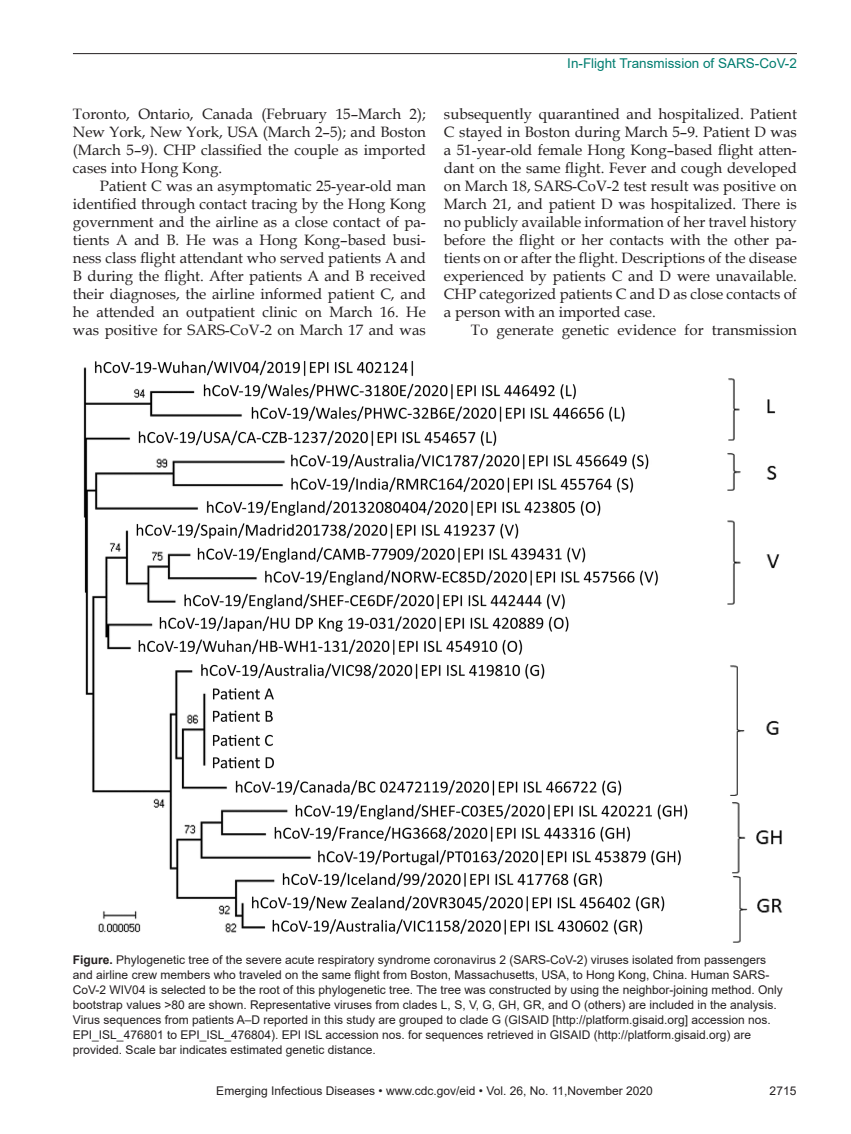
<style>
.page{position:relative;width:851px;height:1134px;background:#fff}
.page>*{position:absolute;margin:0;border:0;box-sizing:border-box;transform-origin:0 0}
.Body_Text{font:15px/18px "Book Antiqua";color:#231f20;text-align:justify}
.Running_Head{font:13.5px "Arial";color:#007d70}
.Figure_Legend{font:12px/15px "Arial";color:#231f20}
.s1{font-weight:700}
</style>
<div class="page">
<hr style="left:73px;top:53px;width:723px;height:1px;background:#231f20">
<img style="left:83px;top:360px;width:700px;height:583px">
<p class="Body_Text" style="left:73px;top:104px;width:354px">Toronto, Ontario, Canada (February 15–March 2); New York, New York, USA (March 2–5); and Boston (March 5–9). CHP classified the couple as imported cases into Hong Kong.</p>
<p class="Body_Text" style="left:73px;top:176px;width:354px;text-indent:27px">Patient C was an asymptomatic 25-year-old man identified through contact tracing by the Hong Kong government and the airline as a close contact of pa&shy;tients A and B. He was a Hong Kong–based busi&shy;ness class flight attendant who served patients A and B during the flight. After patients A and B received their diagnoses, the airline informed patient C, and he attended an outpatient clinic on March 16. He was positive for SARS-CoV-2 on March 17 and was</p>
<p class="Running_Head" style="left:567px;top:54px;width:231px">In-Flight Transmission of SARS-CoV-2</p>
<p class="Body_Text" style="left:444px;top:104px;width:354px">subsequently quarantined and hospitalized. Patient C stayed in Boston during March 5–9. Patient D was a 51-year-old female Hong Kong–based flight atten&shy;dant on the same flight. Fever and cough developed on March 18, SARS-CoV-2 test result was positive on March 21, and patient D was hospitalized. There is no publicly available information of her travel history before the flight or her contacts with the other pa&shy;tients on or after the flight. Descriptions of the disease experienced by patients C and D were unavailable.<br>CHP categorized patients C and D as close contacts of a person with an imported case.</p>
<p class="Body_Text" style="left:471px;top:320px;width:327px">To generate genetic evidence for transmission</p>
<p class="Figure_Legend" style="left:73px;top:953px;width:711px"><span class="s1">Figure.</span> Phylogenetic tree of the severe acute respiratory syndrome coronavirus 2 (SARS-CoV-2) viruses isolated from passengers and airline crew members who traveled on the same flight from Boston, Massachusetts, USA, to Hong Kong, China. Human SARS-CoV-2 WIV04 is selected to be the root of this phylogenetic tree. The tree was constructed by using the neighbor-joining method. Only bootstrap values &gt;80 are shown. Representative viruses from clades L, S, V, G, GH, GR, and O (others) are included in the analysis.<br>Virus sequences from patients A–D reported in this study are grouped to clade G (GISAID [http://platform.gisaid.org] accession nos.<br>EPI_ISL_476801 to EPI_ISL_476804). EPI ISL accession nos. for sequences retrieved in GISAID (http://platform.gisaid.org) are provided. Scale bar indicates estimated genetic distance.</p>
<p class="Figure_Legend" style="left:216px;top:1084px;width:438px">Emerging Infectious Diseases • www.cdc.gov/eid • Vol. 26, No. 11,November 2020</p>
<p class="Figure_Legend" style="left:769px;top:1084px;width:28px">2715</p>
</div>
